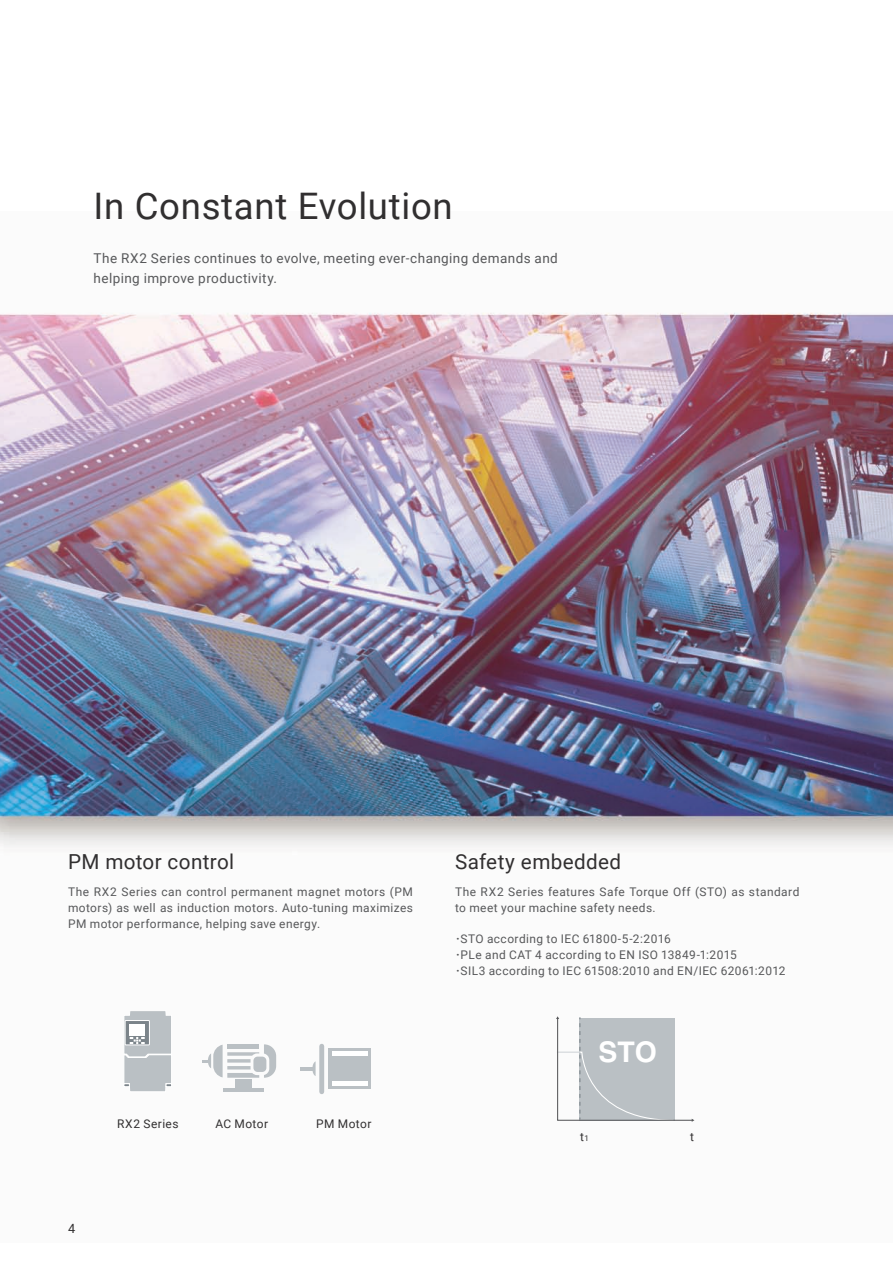
<style>
.page{position:relative;width:893px;height:1263px;background:#fff}
.page>*{position:absolute;margin:0;border:0;box-sizing:border-box;transform-origin:0 0}
.t1{font:36.6px "Roboto";letter-spacing:.02em;color:#312f30}
.t2{font:700 28.5px "Helvetica LT Std";color:#fff}
.t3{font:20.7px "Roboto";letter-spacing:.015em;color:#312f30}
.t4{font:13.5px/19.5px "Roboto";letter-spacing:.03em;color:#57585a}
.t5{font:12.75px "Roboto";color:#312f30}
.t6{font:11.85px/15.8px "Roboto";letter-spacing:.035em;color:#57585a}
.t7{font:11.85px "Roboto";letter-spacing:.035em;color:#312f30}
.s1{font-family:"Source Han Sans";font-size:11.25px}
.s2{font-size:7.95px}
</style>
<div class="page">
<img style="left:0;top:312px;width:893px;height:809px">
<svg style="left:556px;top:1016px;width:138px;height:106px"></svg>
<svg style="left:123px;top:1010px;width:49px;height:82px"></svg>
<svg style="left:202px;top:1044px;width:74px;height:34px"></svg>
<div style="left:253px;top:1056px;width:13px;height:16px;background:#bac0c4;border-radius:4px"></div>
<div style="left:236px;top:1080px;width:16px;height:12px;background:#bac0c4"></div>
<hr style="left:223px;top:1088px;width:41px;height:4px;background:#bac0c4">
<div style="left:319px;top:1046px;width:5px;height:46px;background:#bac0c4"></div>
<div style="left:329px;top:1048px;width:42px;height:41px;background:#bac0c4"></div>
<svg style="left:301px;top:1061px;width:15px;height:15px"></svg>
<div style="left:332px;top:1051px;width:35px;height:5px;background:#fff"></div>
<div style="left:332px;top:1081px;width:35px;height:5px;background:#fff"></div>
<h1 class="t1" style="left:94px;top:180px;width:361px">In Constant Evolution</h1>
<p class="t4" style="left:94px;top:248px;width:466px">The RX2 Series continues to evolve, meeting ever-changing demands and helping improve productivity.</p>
<h3 class="t3" style="left:68px;top:847px;width:168px">PM motor control</h3>
<p class="t6" style="left:68px;top:884px;width:346px;text-align:justify">The RX2 Series can control permanent magnet motors (PM motors) as well as induction motors. Auto-tuning maximizes PM motor performance, helping save energy.</p>
<p class="t5" style="left:68px;top:1219px;width:9px">4</p>
<p class="t7" style="left:117px;top:1115px;width:63px">RX2 Series</p>
<p class="t7" style="left:215px;top:1115px;width:54px">AC Motor</p>
<p class="t7" style="left:316px;top:1115px;width:57px">PM Motor</p>
<h3 class="t3" style="left:455px;top:847px;width:168px">Safety embedded</h3>
<p class="t6" style="left:455px;top:884px;width:346px">The RX2 Series features Safe Torque Off (STO) as standard to meet your machine safety needs.</p>
<p class="t6" style="left:455px;top:931px;width:332px"><span class="s1">･</span>STO according to IEC 61800-5-2:2016<br><span class="s1">･</span>PLe and CAT 4 according to EN ISO 13849-1:2015<br><span class="s1">･</span>SIL3 according to IEC 61508:2010 and EN/IEC 62061:2012</p>
<h2 class="t2" style="left:599px;top:1035px;width:60px">STO</h2>
<p class="t7" style="left:580px;top:1128px;width:10px">t<span class="s2">1</span></p>
<p class="t7" style="left:690px;top:1128px;width:5px">t</p>
</div>
